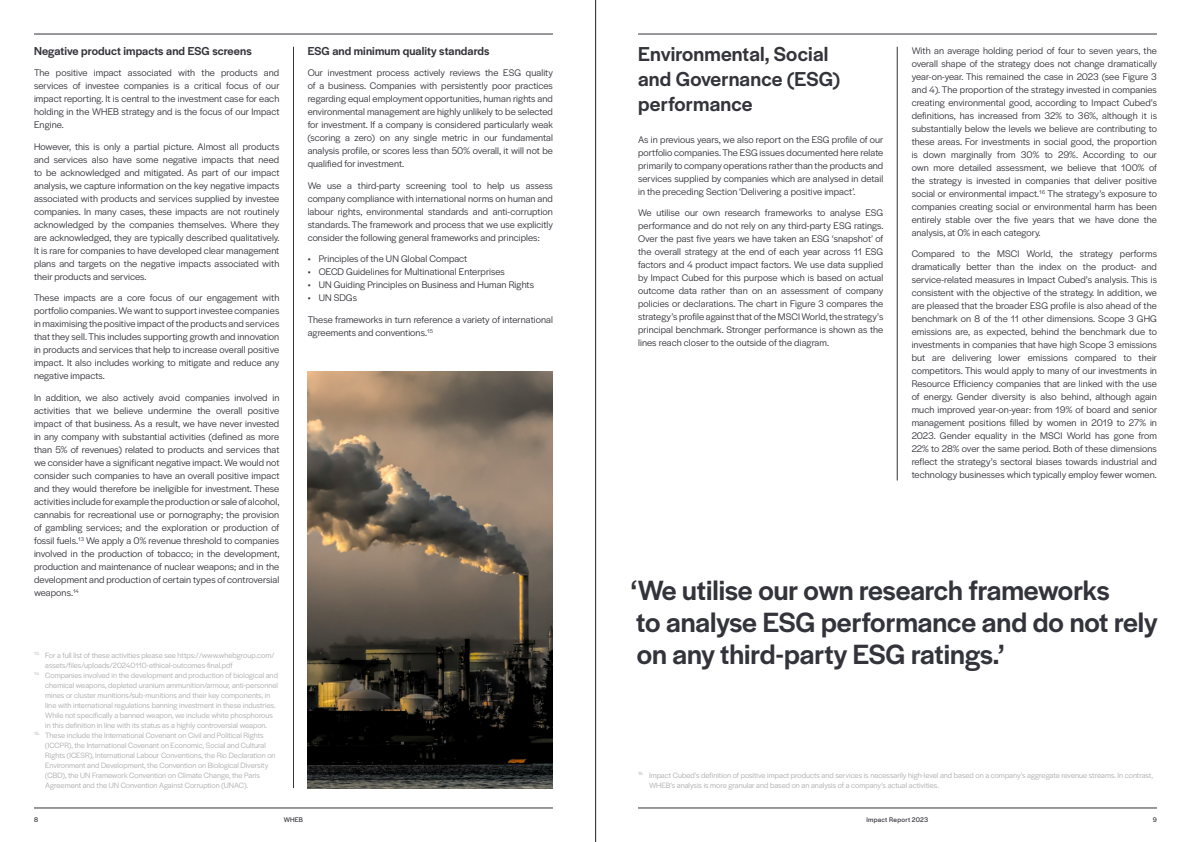
<style>
.page{position:relative;width:1191px;height:842px;background:#fff}
.page>*{position:absolute;margin:0;border:0;box-sizing:border-box;transform-origin:0 0}
.t1{font:500 29px/32px "Halyard Display";color:#33333b}
.t2{font:500 21px/25px "Halyard Display";letter-spacing:.01em;color:#33333b}
.t3{font:500 12px "Halyard Display";letter-spacing:.01em;color:#33333b}
.t4{font:10px/13px "Halyard Display";letter-spacing:.01em;color:#33333b;text-align:justify}
.t5{font:8px/10px "Halyard Display";letter-spacing:.005em;color:#adadb0}
.t6{font:7px "Halyard Display";letter-spacing:.035em;color:#33333b}
</style>
<div class="page">
<hr style="left:595px;top:0;width:1px;height:842px;background:#1d1d1b">
<img style="left:308px;top:371px;width:245px;height:417px">
<hr style="left:293px;top:47px;width:1px;height:741px;background:#33333b">
<hr style="left:897px;top:47px;width:1px;height:433px;background:#33333b">
<hr style="left:34px;top:808px;width:519px;height:1px;background:#33333b">
<hr style="left:34px;top:34px;width:519px;height:1px;background:#33333b">
<hr style="left:638px;top:808px;width:519px;height:1px;background:#33333b">
<hr style="left:638px;top:34px;width:519px;height:1px;background:#33333b">
<p class="t3" style="left:34px;top:42px;width:219px">Negative product impacts and ESG screens</p>
<p class="t4" style="left:34px;top:66px;width:247px">The positive impact associated with the products and services of investee companies is a critical focus of our impact reporting. It is central to the investment case for each holding in the WHEB strategy and is the focus of our Impact Engine.</p>
<p class="t4" style="left:34px;top:139px;width:247px">However, this is only a partial picture. Almost all products and services also have some negative impacts that need to be acknowledged and mitigated. As part of our impact analysis, we capture information on the key negative impacts associated with products and services supplied by investee companies. In many cases, these impacts are not routinely acknowledged by the companies themselves. Where they are acknowledged, they are typically described qualitatively.<br>It is rare for companies to have developed clear management plans and targets on the negative impacts associated with their products and services.</p>
<p class="t4" style="left:34px;top:291px;width:247px">These impacts are a core focus of our engagement with portfolio companies. We want to support investee companies in maximising the positive impact of the products and services that they sell. This includes supporting growth and innovation in products and services that help to increase overall positive impact. It also includes working to mitigate and reduce any negative impacts.</p>
<p class="t4" style="left:34px;top:390px;width:247px">In addition, we also actively avoid companies involved in activities that we believe undermine the overall positive impact of that business. As a result, we have never invested in any company with substantial activities (defined as more than 5% of revenues) related to products and services that we consider have a significant negative impact. We would not consider such companies to have an overall positive impact and they would therefore be ineligible for investment. These activities include for example the production or sale of alcohol, cannabis for recreational use or pornography; the provision of gambling services; and the exploration or production of fossil fuels.<sup>13</sup> We apply a 0% revenue threshold to companies involved in the production of tobacco; in the development, production and maintenance of nuclear weapons; and in the development and production of certain types of controversial weapons.<sup>14</sup></p>
<p class="t5" style="left:45px;top:650px;width:231px;text-indent:-11px"><sup>13.</sup> For a full list of these activities please see https://www.whebgroup.com/ assets/files/uploads/20240110-ethical-outcomes-final.pdf</p>
<p class="t5" style="left:45px;top:670px;width:234px;text-indent:-11px"><sup>14.</sup> Companies involved in the development and production of biological and chemical weapons, depleted uranium ammunition/armour, anti-personnel mines or cluster munitions/sub-munitions and their key components, in line with international regulations banning investment in these industries.<br>While not specifically a banned weapon, we include white phosphorous in this definition in line with its status as a highly controversial weapon.</p>
<p class="t5" style="left:45px;top:730px;width:232px;text-indent:-11px"><sup>15.</sup> These include the International Covenant on Civil and Political Rights (ICCPR), the International Covenant on Economic, Social and Cultural Rights (ICESR), International Labour Conventions, the Rio Declaration on Environment and Development, the Convention on Biological Diversity (CBD), the UN Framework Convention on Climate Change, the Paris Agreement and the UN Convention Against Corruption (UNAC).</p>
<p class="t3" style="left:308px;top:42px;width:183px">ESG and minimum quality standards</p>
<p class="t4" style="left:308px;top:66px;width:247px">Our investment process actively reviews the ESG quality of a business. Companies with persistently poor practices regarding equal employment opportunities, human rights and environmental management are highly unlikely to be selected for investment. If a company is considered particularly weak (scoring a zero) on any single metric in our fundamental analysis profile, or scores less than 50% overall, it will not be qualified for investment.</p>
<p class="t4" style="left:308px;top:178px;width:247px">We use a third-party screening tool to help us assess company compliance with international norms on human and labour rights, environmental standards and anti-corruption standards. The framework and process that we use explicitly consider the following general frameworks and principles:</p>
<p class="t4" style="left:308px;top:252px;width:161px">• Principles of the UN Global Compact</p>
<p class="t4" style="left:308px;top:265px;width:199px">• OECD Guidelines for Multinational Enterprises</p>
<p class="t4" style="left:308px;top:278px;width:228px">• UN Guiding Principles on Business and Human Rights</p>
<p class="t4" style="left:308px;top:287px;width:247px;line-height:21.5px">• UN SDGs<br>These frameworks in turn reference a variety of international</p>
<p class="t4" style="left:308px;top:325px;width:127px">agreements and conventions.<sup>15</sup></p>
<h2 class="t2" style="left:638px;top:40px;width:203px">Environmental, Social and Governance (ESG) performance</h2>
<p class="t4" style="left:638px;top:132px;width:247px">As in previous years, we also report on the ESG profile of our portfolio companies. The ESG issues documented here relate primarily to company operations rather than the products and services supplied by companies which are analysed in detail in the preceding Section ‘Delivering a positive impact’.</p>
<p class="t4" style="left:638px;top:206px;width:247px">We utilise our own research frameworks to analyse ESG performance and do not rely on any third-party ESG ratings.<br>Over the past five years we have taken an ESG ‘snapshot’ of the overall strategy at the end of each year across 11 ESG factors and 4 product impact factors. We use data supplied by Impact Cubed for this purpose which is based on actual outcome data rather than on an assessment of company policies or declarations. The chart in Figure 3 compares the strategy’s profile against that of the MSCI World, the strategy’s principal benchmark. Stronger performance is shown as the lines reach closer to the outside of the diagram.</p>
<p class="t4" style="left:911px;top:43px;width:247px">With an average holding period of four to seven years, the overall shape of the strategy does not change dramatically year-on-year. This remained the case in 2023 (see Figure 3 and 4). The proportion of the strategy invested in companies creating environmental good, according to Impact Cubed’s definitions, has increased from 32% to 36%, although it is substantially below the levels we believe are contributing to these areas. For investments in social good, the proportion is down marginally from 30% to 29%. According to our own more detailed assessment, we believe that 100% of the strategy is invested in companies that deliver positive social or environmental impact.<sup>16</sup> The strategy’s exposure to companies creating social or environmental harm has been entirely stable over the five years that we have done the analysis, at 0% in each category.</p>
<p class="t4" style="left:911px;top:247px;width:247px">Compared to the MSCI World, the strategy performs dramatically better than the index on the product- and service-related measures in Impact Cubed’s analysis. This is consistent with the objective of the strategy. In addition, we are pleased that the broader ESG profile is also ahead of the benchmark on 8 of the 11 other dimensions. Scope 3 GHG emissions are, as expected, behind the benchmark due to investments in companies that have high Scope 3 emissions but are delivering lower emissions compared to their competitors. This would apply to many of our investments in Resource Efficiency companies that are linked with the use of energy. Gender diversity is also behind, although again much improved year-on-year: from 19% of board and senior management positions filled by women in 2019 to 27% in 2023. Gender equality in the MSCI World has gone from 22% to 28% over the same period. Both of these dimensions reflect the strategy’s sectoral biases towards industrial and technology businesses which typically employ fewer women.</p>
<h1 class="t1" style="left:631px;top:572px;width:528px">‘We utilise our own research frameworks<br>to analyse ESG performance and do not rely on any third-party ESG ratings.’</h1>
<p class="t5" style="left:649px;top:770px;width:505px;text-indent:-11px"><sup>16.</sup> Impact Cubed’s definition of positive impact products and services is necessarily high-level and based on a company’s aggregate revenue streams. In contrast,<br>WHEB’s analysis is more granular and based on an analysis of a company’s actual activities.</p>
<p class="t6" style="left:34px;top:815px;width:6px">8</p>
<p class="t6" style="left:284px;top:815px;width:21px">WHEB</p>
<p class="t6" style="left:866px;top:815px;width:63px">Impact Report 2023</p>
<p class="t6" style="left:1152px;top:815px;width:6px">9</p>
</div>
